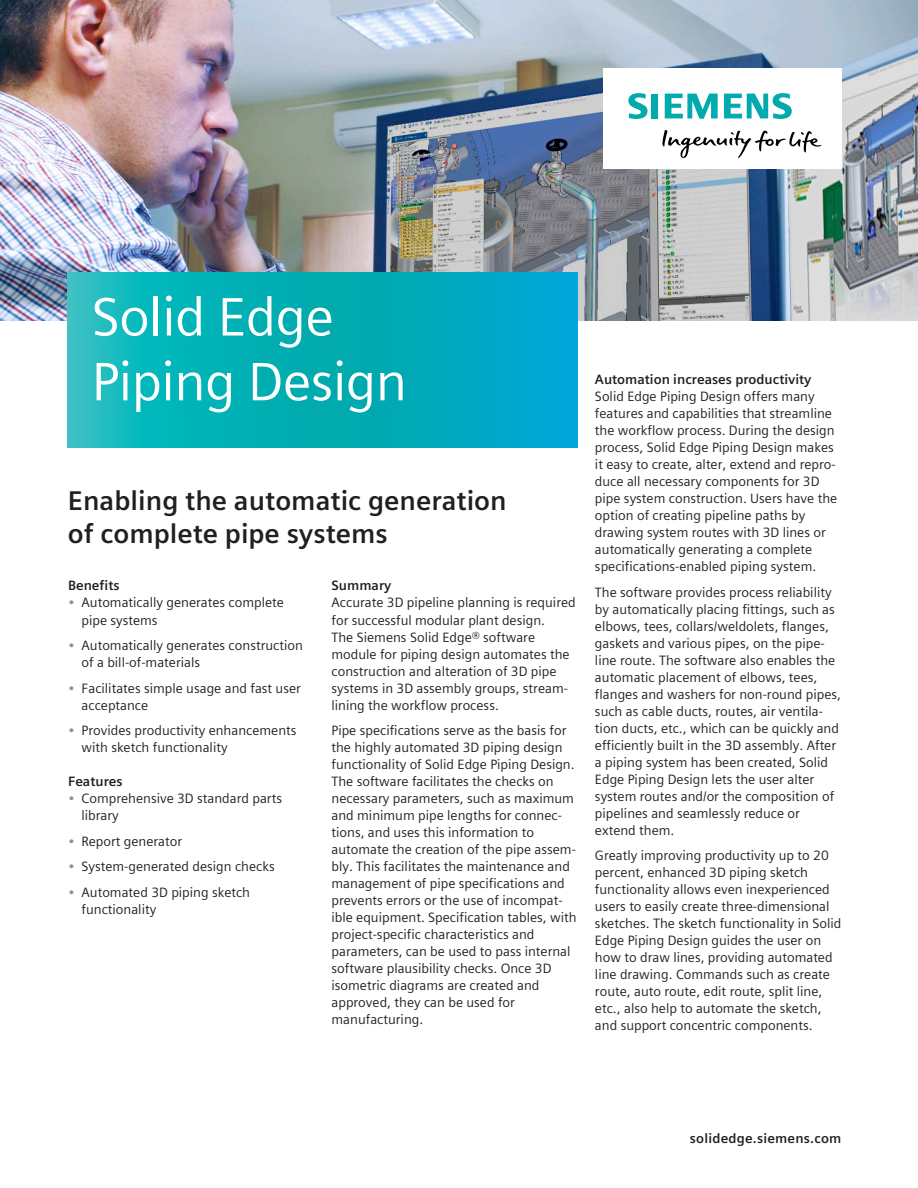
<style>
.page{position:relative;width:918px;height:1188px;background:#fff}
.page>*{position:absolute;margin:0;border:0;box-sizing:border-box;transform-origin:0 0}
.Head_Snow__36pt_120{font:54px/64.8px "Siemens Sans Global";letter-spacing:-.01em;color:#fff}
.Subhead_Blk__18pt_12{font:700 27px/32.4px "Siemens Sans Global";color:#231f20}
.Body_text_Blk__9pt_4{font:13.5px/17px "Siemens Sans Global";color:#231f20}
.Body_text_HEAD_Blk{font:700 13.5px "Siemens Sans Global";color:#231f20}
.URL__9pt_130{font:700 13.5px "Siemens Sans Global";letter-spacing:.015em;color:#231f20}
.s1{color:#7b99a9}
</style>
<div class="page">
<img style="left:0;top:0;width:918px;height:320px">
<div style="left:603px;top:68px;width:238px;height:101px;background:#fff"></div>
<svg style="left:662px;top:130px;width:159px;height:28px"></svg>
<svg style="left:628px;top:93px;width:30px;height:26px"></svg>
<svg style="left:665px;top:94px;width:53px;height:25px"></svg>
<svg style="left:724px;top:93px;width:68px;height:26px"></svg>
<svg style="left:68px;top:272px;width:510px;height:176px;background:#05aebc"></svg>
<p class="Head_Snow__36pt_120" style="left:92px;top:285px;width:317px">Solid Edge<br>Piping Design</p>
<p class="Subhead_Blk__18pt_12" style="left:68px;top:485px;width:440px">Enabling the automatic generation of complete pipe systems</p>
<p class="Body_text_HEAD_Blk" style="left:68px;top:575px;width:53px">Benefits</p>
<p class="Body_text_Blk__9pt_4" style="left:82px;top:594px;width:204px;text-indent:-14px"><span class="s1">•</span> Automatically generates complete pipe systems</p>
<p class="Body_text_Blk__9pt_4" style="left:82px;top:637px;width:223px;text-indent:-14px"><span class="s1">•</span> Automatically generates construction of a bill-of-materials</p>
<p class="Body_text_Blk__9pt_4" style="left:82px;top:679px;width:221px;text-indent:-14px"><span class="s1">•</span> Facilitates simple usage and fast user acceptance</p>
<p class="Body_text_Blk__9pt_4" style="left:82px;top:722px;width:217px;text-indent:-14px"><span class="s1">•</span> Provides productivity enhancements with sketch functionality</p>
<p class="Body_text_HEAD_Blk" style="left:68px;top:771px;width:56px">Features</p>
<p class="Body_text_Blk__9pt_4" style="left:82px;top:790px;width:202px;text-indent:-14px"><span class="s1">•</span> Comprehensive 3D standard parts library</p>
<p class="Body_text_Blk__9pt_4" style="left:68px;top:833px;width:116px"><span class="s1">•</span> Report generator</p>
<p class="Body_text_Blk__9pt_4" style="left:68px;top:858px;width:208px"><span class="s1">•</span> System-generated design checks</p>
<p class="Body_text_Blk__9pt_4" style="left:82px;top:884px;width:170px;text-indent:-14px"><span class="s1">•</span> Automated 3D piping sketch functionality</p>
<p class="Body_text_HEAD_Blk" style="left:332px;top:575px;width:61px">Summary</p>
<p class="Body_text_Blk__9pt_4" style="left:332px;top:594px;width:246px">Accurate 3D pipeline planning is required for successful modular plant design.<br>The Siemens Solid Edge® software module for piping design automates the construction and alteration of 3D pipe systems in 3D assembly groups, stream&shy;lining the workflow process.</p>
<p class="Body_text_Blk__9pt_4" style="left:332px;top:722px;width:247px">Pipe specifications serve as the basis for the highly automated 3D piping design functionality of Solid Edge Piping Design.<br>The software facilitates the checks on necessary parameters, such as maximum and minimum pipe lengths for connec&shy;tions, and uses this information to automate the creation of the pipe assem&shy;bly. This facilitates the maintenance and management of pipe specifications and prevents errors or the use of incompat&shy;ible equipment. Specification tables, with project-specific characteristics and parameters, can be used to pass internal software plausibility checks. Once 3D isometric diagrams are created and approved, they can be used for manufacturing.</p>
<p class="Body_text_HEAD_Blk" style="left:595px;top:369px;width:218px">Automation increases productivity</p>
<p class="Body_text_Blk__9pt_4" style="left:595px;top:388px;width:244px">Solid Edge Piping Design offers many features and capabilities that streamline the workflow process. During the design process, Solid Edge Piping Design makes it easy to create, alter, extend and repro&shy;duce all necessary components for 3D pipe system construction. Users have the option of creating pipeline paths by drawing system routes with 3D lines or automatically generating a complete specifications-enabled piping system.</p>
<p class="Body_text_Blk__9pt_4" style="left:595px;top:584px;width:248px">The software provides process reliability by automatically placing fittings, such as elbows, tees, collars/weldolets, flanges, gaskets and various pipes, on the pipe&shy;line route. The software also enables the automatic placement of elbows, tees, flanges and washers for non-round pipes, such as cable ducts, routes, air ventila&shy;tion ducts, etc., which can be quickly and efficiently built in the 3D assembly. After a piping system has been created, Solid Edge Piping Design lets the user alter system routes and/or the composition of pipelines and seamlessly reduce or extend them.</p>
<p class="Body_text_Blk__9pt_4" style="left:595px;top:847px;width:248px">Greatly improving productivity up to 20 percent, enhanced 3D piping sketch functionality allows even inexperienced users to easily create three-dimensional sketches. The sketch functionality in Solid Edge Piping Design guides the user on how to draw lines, providing automated line drawing. Commands such as create route, auto route, edit route, split line, etc., also help to automate the sketch, and support concentric components.</p>
<p class="URL__9pt_130" style="left:690px;top:1128px;width:153px">solidedge.siemens.com</p>
</div>
